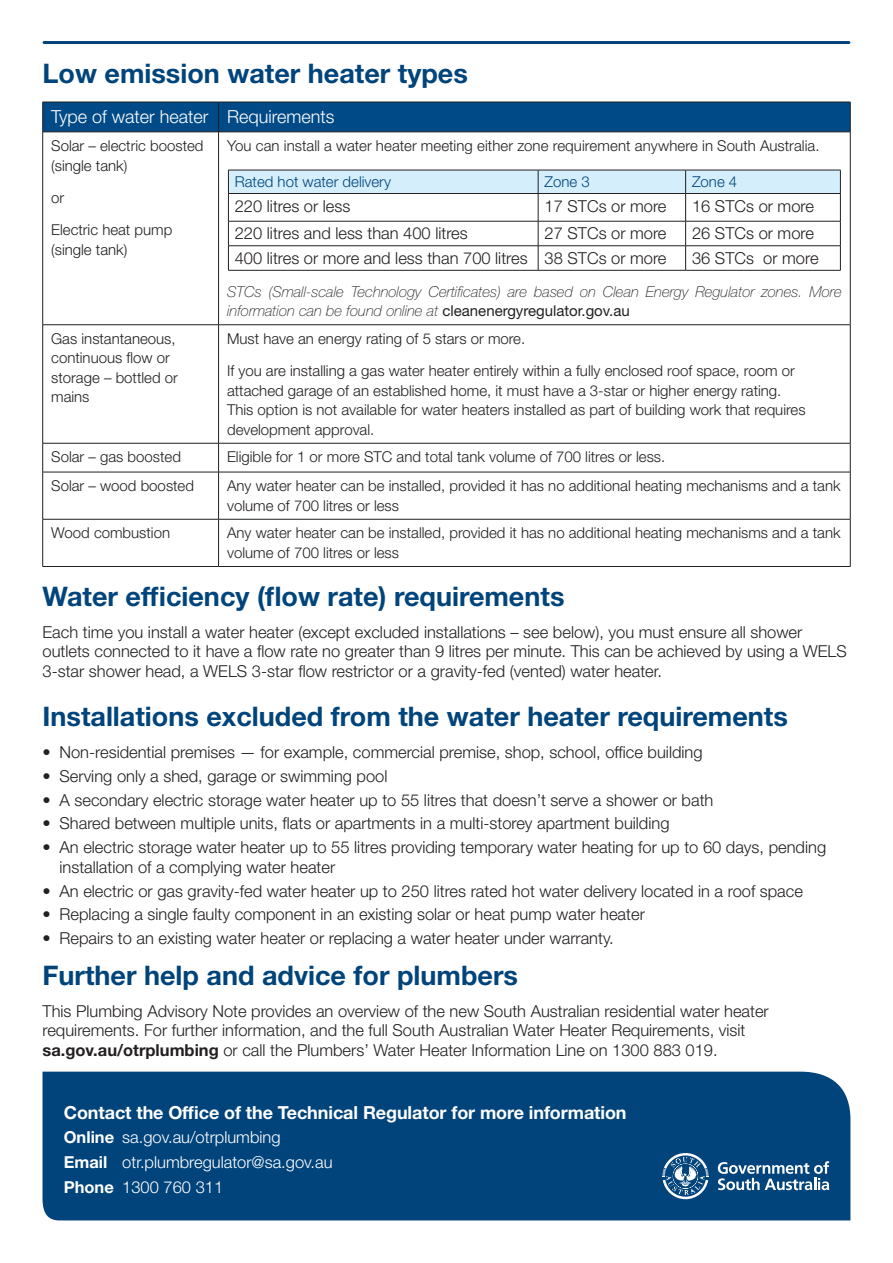
<style>
.page{position:relative;width:893px;height:1263px;background:#fff}
.page>*{position:absolute;margin:0;border:0;box-sizing:border-box;transform-origin:0 0}
.FS_-_Subheading_1{font:700 27px "Helvetica Neue LT Std";color:#00447b}
.FS_-_Contact_heading{font:700 18px "Helvetica Neue LT Std";letter-spacing:-.005em;color:#fff}
.FS_-_Subheading_3{font:300 18px "Helvetica Neue LT Std";color:#fff}
.FS_-_Body_copy{font:300 16.5px/19.5px "Helvetica Neue LT Std";color:#231f20}
.FS_-_Contact_details{font:300 16.5px "Helvetica Neue LT Std";color:#fff}
.FS_-_Body_copy-2{font:300 15px/19.5px "Helvetica Neue LT Std";color:#231f20}
.FS_-_Body_copy-3{font:italic 100 15px/19.5px "Helvetica Neue LT Std";color:#231f20}
.FS_-_Subheading_3-2{font:300 15px "Helvetica Neue LT Std";color:#00447b}
.s1{font-weight:400;font-style:normal}
.s2{font-weight:700}
</style>
<div class="page">
<hr style="left:44px;top:41px;width:805px;height:3px;background:#00447b">
<div style="left:43px;top:1071px;width:807px;height:149px;background:#00447b"></div>
<svg style="left:718px;top:1161px;width:111px;height:29px"></svg>
<svg style="left:662px;top:1153px;width:47px;height:46px;background:#4c7ba2"></svg>
<div style="left:43px;top:103px;width:807px;height:29px;background:#004b87"></div>
<hr style="left:43px;top:102px;width:176px;height:1px;background:#231f20">
<hr style="left:42px;top:102px;width:1px;height:30px;background:#231f20">
<hr style="left:219px;top:102px;width:631px;height:1px;background:#231f20">
<hr style="left:218px;top:102px;width:1px;height:30px;background:#231f20">
<hr style="left:850px;top:102px;width:1px;height:30px;background:#231f20">
<hr style="left:43px;top:132px;width:176px;height:1px;background:#231f20">
<hr style="left:42px;top:132px;width:1px;height:193px;background:#231f20">
<hr style="left:219px;top:132px;width:631px;height:1px;background:#231f20">
<hr style="left:218px;top:132px;width:1px;height:193px;background:#231f20">
<hr style="left:850px;top:132px;width:1px;height:193px;background:#231f20">
<hr style="left:43px;top:324px;width:176px;height:1px;background:#231f20">
<hr style="left:42px;top:325px;width:1px;height:118px;background:#231f20">
<hr style="left:219px;top:324px;width:631px;height:1px;background:#231f20">
<hr style="left:218px;top:325px;width:1px;height:118px;background:#231f20">
<hr style="left:850px;top:325px;width:1px;height:118px;background:#231f20">
<hr style="left:43px;top:443px;width:176px;height:1px;background:#231f20">
<svg style="left:42px;top:443px;width:1px;height:29px"></svg>
<hr style="left:219px;top:443px;width:631px;height:1px;background:#231f20">
<svg style="left:218px;top:443px;width:1px;height:29px"></svg>
<svg style="left:850px;top:443px;width:1px;height:29px"></svg>
<hr style="left:43px;top:472px;width:176px;height:1px;background:#231f20">
<hr style="left:42px;top:472px;width:1px;height:47px;background:#231f20">
<hr style="left:219px;top:472px;width:631px;height:1px;background:#231f20">
<hr style="left:218px;top:472px;width:1px;height:47px;background:#231f20">
<hr style="left:850px;top:472px;width:1px;height:47px;background:#231f20">
<hr style="left:43px;top:519px;width:176px;height:1px;background:#231f20">
<hr style="left:42px;top:519px;width:1px;height:47px;background:#231f20">
<hr style="left:219px;top:519px;width:631px;height:1px;background:#231f20">
<hr style="left:218px;top:519px;width:1px;height:47px;background:#231f20">
<hr style="left:850px;top:519px;width:1px;height:47px;background:#231f20">
<hr style="left:43px;top:566px;width:176px;height:1px;background:#231f20">
<hr style="left:219px;top:566px;width:631px;height:1px;background:#231f20">
<svg style="left:228px;top:170px;width:613px;height:100px"></svg>
<hr style="left:228px;top:270px;width:310px;height:1px;background:#231f20">
<hr style="left:538px;top:270px;width:148px;height:1px;background:#231f20">
<hr style="left:686px;top:270px;width:155px;height:1px;background:#231f20">
<p class="FS_-_Subheading_1" style="left:43px;top:57px;width:427px">Low emission water heater types</p>
<p class="FS_-_Subheading_3" style="left:51px;top:106px;width:159px">Type of water heater</p>
<p class="FS_-_Subheading_3" style="left:227px;top:106px;width:109px">Requirements</p>
<p class="FS_-_Body_copy-2" style="left:51px;top:136px;width:154px">Solar – electric boosted (single tank)</p>
<p class="FS_-_Body_copy-2" style="left:51px;top:187px;width:15px">or</p>
<p class="FS_-_Body_copy-2" style="left:51px;top:220px;width:123px">Electric heat pump (single tank)</p>
<p class="FS_-_Body_copy-2" style="left:227px;top:136px;width:594px">You can install a water heater meeting either zone requirement anywhere in South Australia.</p>
<p class="FS_-_Subheading_3-2" style="left:235px;top:173px;width:158px">Rated hot water delivery</p>
<p class="FS_-_Subheading_3-2" style="left:544px;top:173px;width:47px">Zone 3</p>
<p class="FS_-_Subheading_3-2" style="left:692px;top:173px;width:47px">Zone 4</p>
<p class="FS_-_Body_copy" style="left:235px;top:196px;width:117px">220 litres or less</p>
<p class="FS_-_Body_copy" style="left:544px;top:196px;width:123px">17 STCs or more</p>
<p class="FS_-_Body_copy" style="left:692px;top:196px;width:123px">16 STCs or more</p>
<p class="FS_-_Body_copy" style="left:235px;top:223px;width:234px">220 litres and less than 400 litres</p>
<p class="FS_-_Body_copy" style="left:544px;top:223px;width:123px">27 STCs or more</p>
<p class="FS_-_Body_copy" style="left:692px;top:223px;width:123px">26 STCs or more</p>
<p class="FS_-_Body_copy" style="left:235px;top:248px;width:294px">400 litres or more and less than 700 litres</p>
<p class="FS_-_Body_copy" style="left:544px;top:248px;width:123px">38 STCs or more</p>
<p class="FS_-_Body_copy" style="left:692px;top:248px;width:128px">36 STCs or more</p>
<p class="FS_-_Body_copy-3" style="left:227px;top:282px;width:616px">STCs (Small-scale Technology Certificates) are based on Clean Energy Regulator zones. More information can be found online at <span class="s1">cleanenergyregulator.gov.au</span></p>
<p class="FS_-_Body_copy-2" style="left:51px;top:329px;width:128px">Gas instantaneous, continuous flow or storage – bottled or mains</p>
<p class="FS_-_Body_copy-2" style="left:227px;top:329px;width:300px">Must have an energy rating of 5 stars or more.</p>
<p class="FS_-_Body_copy-2" style="left:227px;top:361px;width:580px">If you are installing a gas water heater entirely within a fully enclosed roof space, room or attached garage of an established home, it must have a 3-star or higher energy rating.<br>This option is not available for water heaters installed as part of building work that requires development approval.</p>
<p class="FS_-_Body_copy-2" style="left:51px;top:447px;width:131px">Solar – gas boosted</p>
<p class="FS_-_Body_copy-2" style="left:227px;top:447px;width:440px">Eligible for 1 or more STC and total tank volume of 700 litres or less.</p>
<p class="FS_-_Body_copy-2" style="left:51px;top:476px;width:144px">Solar – wood boosted</p>
<p class="FS_-_Body_copy-2" style="left:227px;top:476px;width:615px">Any water heater can be installed, provided it has no additional heating mechanisms and a tank volume of 700 litres or less</p>
<p class="FS_-_Body_copy-2" style="left:51px;top:523px;width:120px">Wood combustion</p>
<p class="FS_-_Body_copy-2" style="left:227px;top:523px;width:615px">Any water heater can be installed, provided it has no additional heating mechanisms and a tank volume of 700 litres or less</p>
<p class="FS_-_Subheading_1" style="left:43px;top:579px;width:523px">Water efficiency (flow rate) requirements</p>
<p class="FS_-_Body_copy" style="left:43px;top:622px;width:806px">Each time you install a water heater (except excluded installations – see below), you must ensure all shower outlets connected to it have a flow rate no greater than 9 litres per minute. This can be achieved by using a WELS<br>3-star shower head, a WELS 3-star flow restrictor or a gravity-fed (vented) water heater.</p>
<p class="FS_-_Subheading_1" style="left:43px;top:700px;width:747px">Installations excluded from the water heater requirements</p>
<p class="FS_-_Body_copy" style="left:43px;top:742px;width:662px">• Non-residential premises — for example, commercial premise, shop, school, office building</p>
<p class="FS_-_Body_copy" style="left:43px;top:766px;width:346px">• Serving only a shed, garage or swimming pool</p>
<p class="FS_-_Body_copy" style="left:43px;top:790px;width:672px">• A secondary electric storage water heater up to 55 litres that doesn’t serve a shower or bath</p>
<p class="FS_-_Body_copy" style="left:43px;top:813px;width:628px">• Shared between multiple units, flats or apartments in a multi-storey apartment building</p>
<p class="FS_-_Body_copy" style="left:60px;top:837px;width:768px;text-indent:-17px">• An electric storage water heater up to 55 litres providing temporary water heating for up to 60 days, pending installation of a complying water heater</p>
<p class="FS_-_Body_copy" style="left:43px;top:880px;width:762px">• An electric or gas gravity-fed water heater up to 250 litres rated hot water delivery located in a roof space</p>
<p class="FS_-_Body_copy" style="left:43px;top:904px;width:604px">• Replacing a single faulty component in an existing solar or heat pump water heater</p>
<p class="FS_-_Body_copy" style="left:43px;top:928px;width:573px">• Repairs to an existing water heater or replacing a water heater under warranty.</p>
<p class="FS_-_Subheading_1" style="left:43px;top:958px;width:477px">Further help and advice for plumbers</p>
<p class="FS_-_Body_copy" style="left:43px;top:1001px;width:728px">This Plumbing Advisory Note provides an overview of the new South Australian residential water heater requirements. For further information, and the full South Australian Water Heater Requirements, visit <span class="s2">sa.gov.au/otrplumbing</span> or call the Plumbers’ Water Heater Information Line on 1300 883 019.</p>
<p class="FS_-_Contact_heading" style="left:64px;top:1101px;width:564px">Contact the Office of the Technical Regulator for more information</p>
<p class="FS_-_Contact_details" style="left:64px;top:1127px;width:218px"><span class="s2">Online</span> sa.gov.au/otrplumbing</p>
<p class="FS_-_Contact_details" style="left:64px;top:1152px;width:270px"><span class="s2">Email</span> otr.plumbregulator@sa.gov.au</p>
<p class="FS_-_Contact_details" style="left:64px;top:1177px;width:161px"><span class="s2">Phone</span> 1300 760 311</p>
</div>
